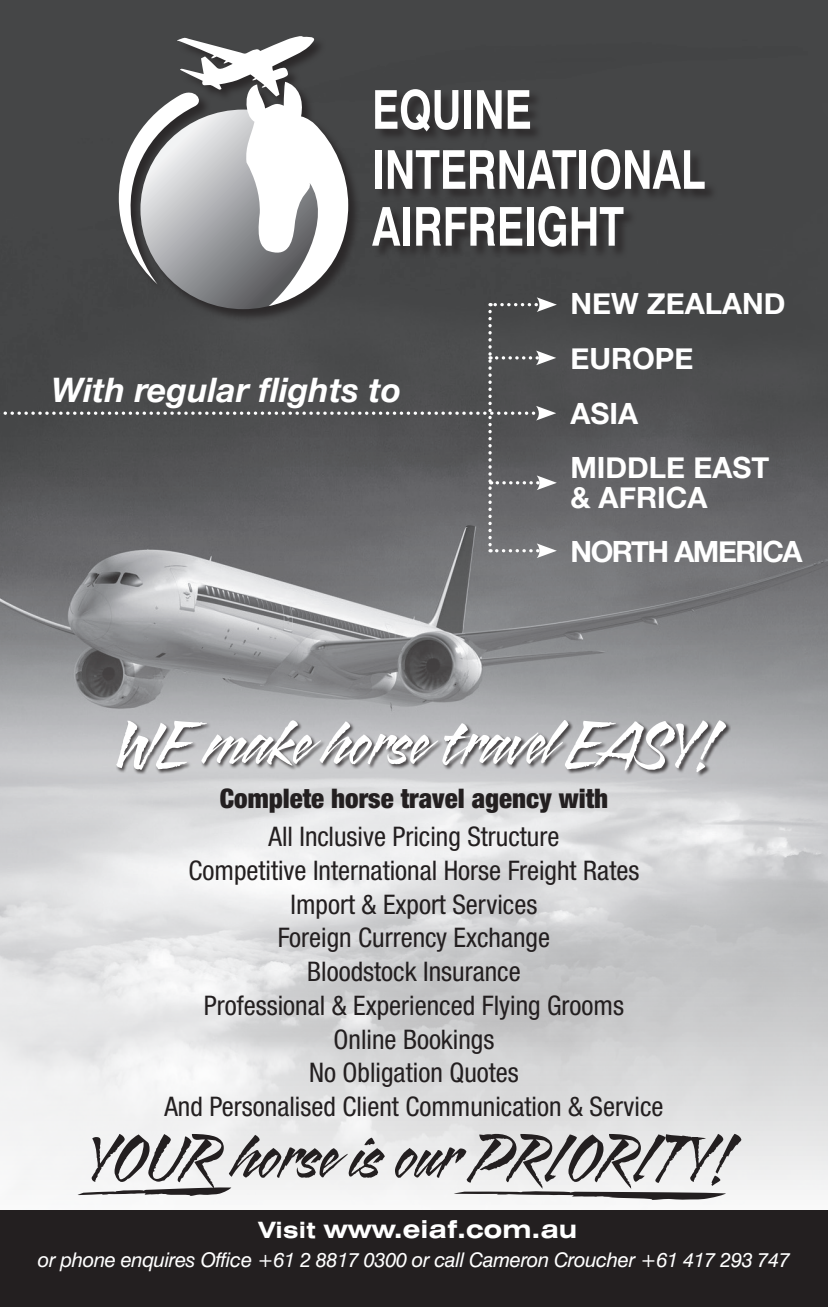
<style>
.page{position:relative;width:828px;height:1307px;background:#fff}
.page>*{position:absolute;margin:0;border:0;box-sizing:border-box;transform-origin:0 0}
.t1{font:italic 700 33.75px "Helvetica Neue";color:#fff}
.t2{font:700 29.25px/54.7px "Helvetica Neue";color:#fff}
.t3{font:700 29.25px/54.7px "Helvetica Neue";letter-spacing:-.05em;color:#fff}
.t4{font:condensed 27px/33.8px "Helvetica Neue";color:#231f20;text-align:center}
.t5{font:900 condensed 27px "Helvetica Neue";color:#231f20}
.t6{font:700 expanded 24.75px "Swiss 721 BT";color:#fff}
.t7{font:italic 20.25px "Swiss 721 BT";letter-spacing:-.02em;color:#fff}
.s1{font-size:22.5px}
</style>
<div class="page">
<img style="left:0;top:0;width:828px;height:1200px">
<div style="left:0;top:1210px;width:828px;height:96px;background:#231f20"></div>
<div style="left:119px;top:37px;width:599px;height:286px;background:#454647"></div>
<div style="left:116px;top:719px;width:615px;height:58px;background:#231f20;opacity:.75"></div>
<svg style="left:116px;top:720px;width:610px;height:52px"></svg>
<svg style="left:78px;top:1133px;width:663px;height:66px"></svg>
<svg style="left:0;top:36px;width:705px;height:522px"></svg>
<p class="t1" style="left:52px;top:363px;width:351px">With regular flights to</p>
<p class="t2" style="left:570px;top:277px;width:217px">NEW ZEALAND<br>EUROPE<br>ASIA<br>MIDDLE EAST</p>
<p class="t3" style="left:570px;top:470px;width:234px">&amp; AFRICA<br>NORTH AMERICA</p>
<p class="t5" style="left:220px;top:781px;width:390px">Complete horse travel agency with</p>
<p class="t4" style="left:164px;top:819px;width:501px">All Inclusive Pricing Structure<br>Competitive International Horse Freight Rates<br>Import &amp; Export Services<br>Foreign Currency Exchange<br>Bloodstock Insurance<br>Professional &amp; Experienced Flying Grooms<br>Online Bookings<br>No Obligation Quotes<br>And Personalised Client Communication &amp; Service</p>
<p class="t6" style="left:259px;top:1214px;width:320px"><span class="s1">Visit</span> www.eiaf.com.au</p>
<p class="t7" style="left:38px;top:1247px;width:754px">or phone enquires Office +61 2 8817 0300 or call Cameron Croucher +61 417 293 747</p>
</div>
